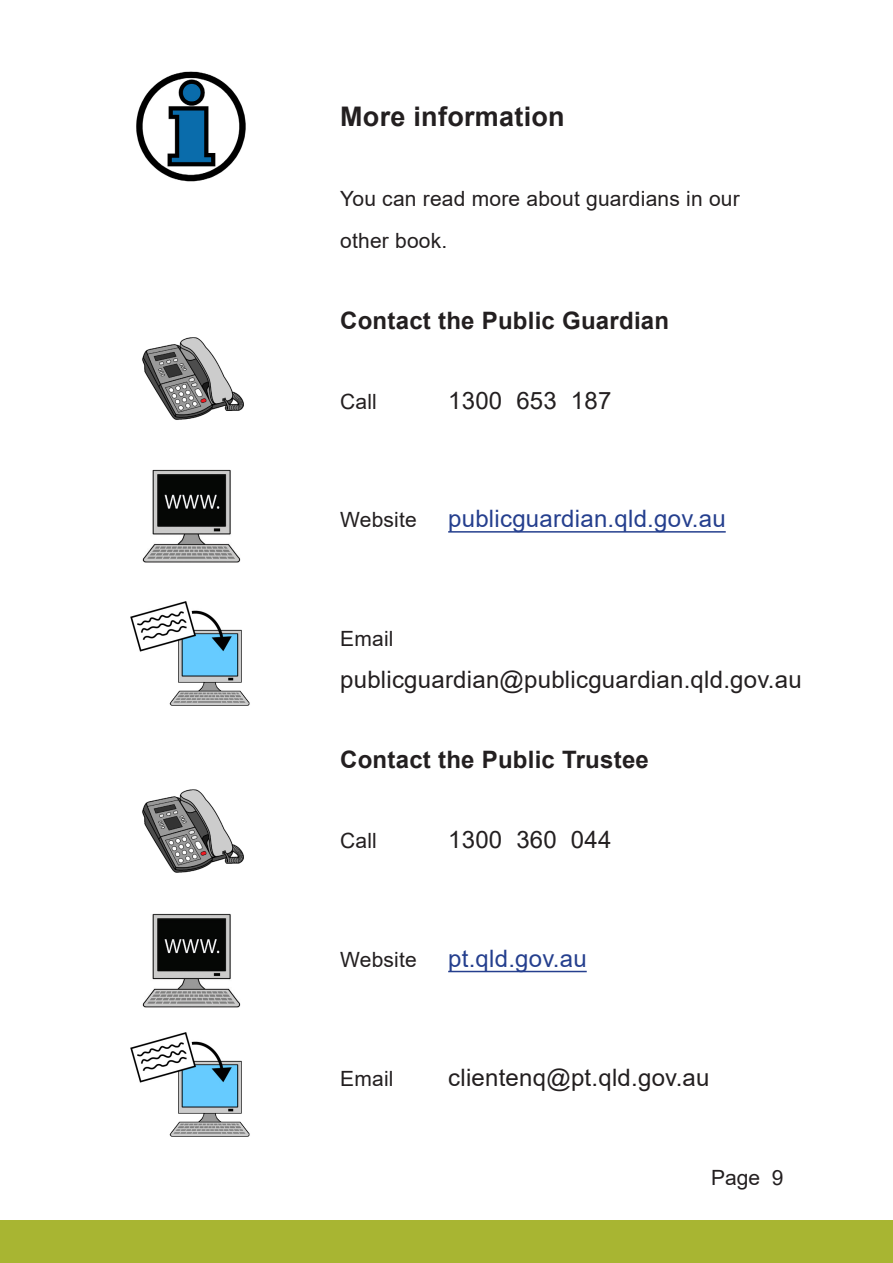
<style>
.page{position:relative;width:893px;height:1263px;background:#fff}
.page>*{position:absolute;margin:0;border:0;box-sizing:border-box;transform-origin:0 0}
.t1{font:700 27px "Arial";letter-spacing:.01em;color:#231f20}
.t2{font:24px "Arial";letter-spacing:.01em;color:#231f20}
.t3{font:700 24px "Arial";letter-spacing:.01em;color:#231f20}
.t4{font:24px "Arial";letter-spacing:.01em;color:#253f8e}
.t5{font:21px/42px "Arial";letter-spacing:.01em;color:#231f20}
</style>
<div class="page">
<div style="left:0;top:1220px;width:893px;height:43px;background:#a8b532"></div>
<hr style="left:448px;top:531px;width:278px;height:2px;background:#253f8e">
<hr style="left:448px;top:971px;width:139px;height:1px;background:#253f8e">
<img style="left:136px;top:71px;width:110px;height:111px">
<img style="left:142px;top:337px;width:102px;height:83px">
<img style="left:142px;top:469px;width:99px;height:94px">
<img style="left:131px;top:602px;width:119px;height:104px">
<img style="left:142px;top:789px;width:102px;height:84px">
<img style="left:142px;top:913px;width:99px;height:95px">
<img style="left:131px;top:1032px;width:119px;height:105px">
<h2 class="t1" style="left:340px;top:97px;width:226px">More information</h2>
<p class="t5" style="left:340px;top:178px;width:401px">You can read more about guardians in our other book.</p>
<h3 class="t3" style="left:340px;top:303px;width:330px">Contact the Public Guardian</h3>
<p class="t5" style="left:340px;top:380px;width:38px">Call</p>
<p class="t2" style="left:448px;top:384px;width:165px">1300 653 187</p>
<p class="t5" style="left:340px;top:499px;width:78px">Website</p>
<p class="t4" style="left:448px;top:502px;width:279px">publicguardian.qld.gov.au</p>
<p class="t5" style="left:340px;top:617px;width:55px">Email</p>
<p class="t2" style="left:340px;top:663px;width:463px">publicguardian@publicguardian.qld.gov.au</p>
<h3 class="t3" style="left:340px;top:743px;width:310px">Contact the Public Trustee</h3>
<p class="t5" style="left:340px;top:820px;width:38px">Call</p>
<p class="t2" style="left:448px;top:823px;width:165px">1300 360 044</p>
<p class="t5" style="left:340px;top:938px;width:78px">Website</p>
<p class="t4" style="left:448px;top:942px;width:140px">pt.qld.gov.au</p>
<p class="t5" style="left:340px;top:1057px;width:55px">Email</p>
<p class="t2" style="left:448px;top:1060px;width:263px">clientenq@pt.qld.gov.au</p>
<p class="t5" style="left:711px;top:1156px;width:74px">Page 9</p>
</div>
